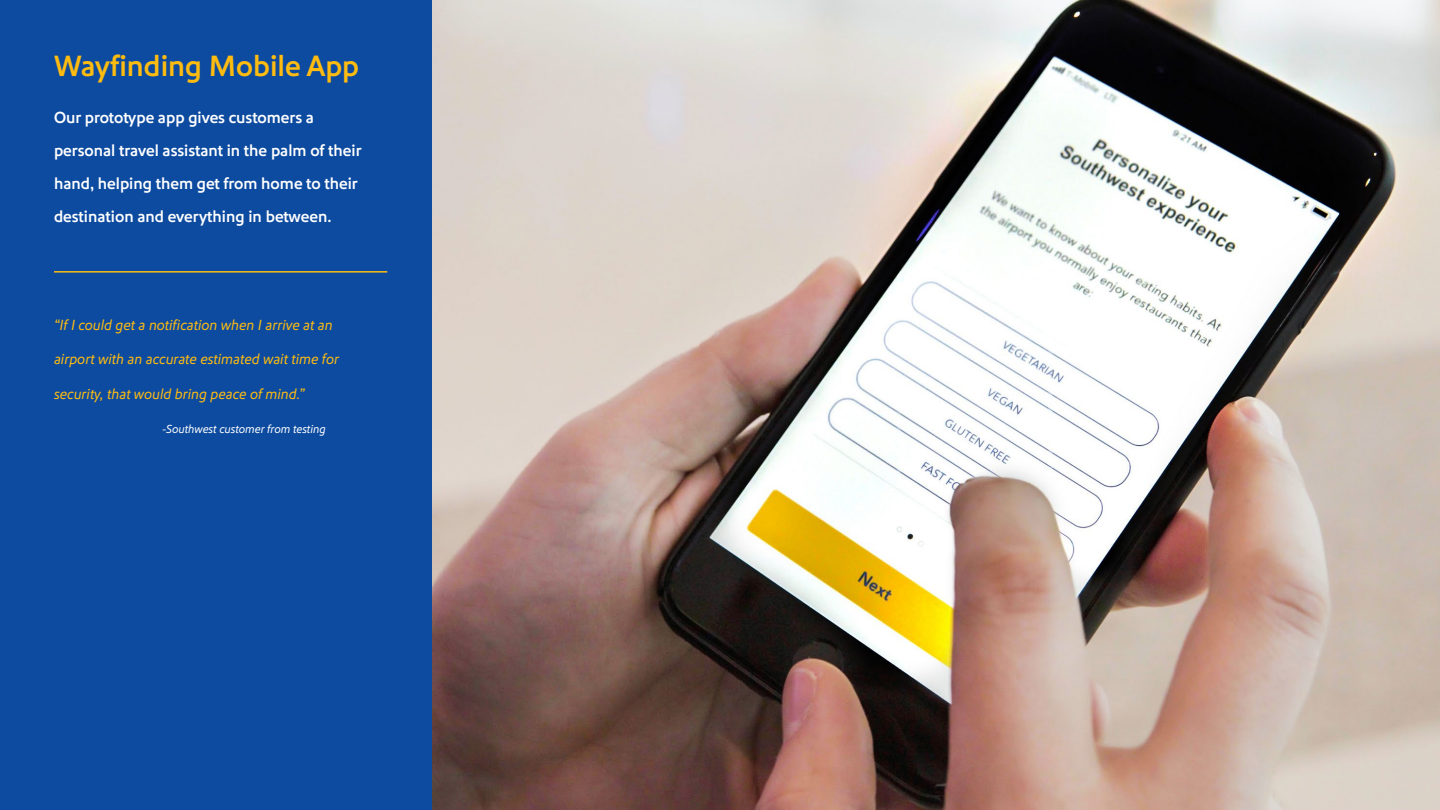
<style>
.page{position:relative;width:1440px;height:810px;background:#fff}
.page>*{position:absolute;margin:0;border:0;box-sizing:border-box;transform-origin:0 0}
.t1{font:500 30px "Southwest Sans";color:#febc11}
.t2{font:500 16.5px/33px "Southwest Sans";color:#fff}
.t3{font:italic 15px "Southwest Sans";color:#febc11}
.t4{font:italic 12px "Southwest Sans";color:#fff}
</style>
<div class="page">
<div style="left:0;top:0;width:432px;height:810px;background:#0d4ba0"></div>
<hr style="left:54px;top:271px;width:333px;height:2px;background:#febc11">
<img style="left:432px;top:0;width:1008px;height:810px">
<h1 class="t1" style="left:54px;top:49px;width:307px">Wayfinding Mobile App</h1>
<p class="t2" style="left:54px;top:101px;width:309px">Our prototype app gives customers a personal travel assistant in the palm of their hand, helping them get from home to their destination and everything in between.</p>
<p class="t3" style="left:54px;top:316px;width:280px">“If I could get a notification when I arrive at an</p>
<p class="t3" style="left:54px;top:350px;width:287px">airport with an accurate estimated wait time for</p>
<p class="t3" style="left:54px;top:385px;width:252px">security, that would bring peace of mind.”</p>
<p class="t4" style="left:162px;top:422px;width:165px">-Southwest customer from testing</p>
</div>
